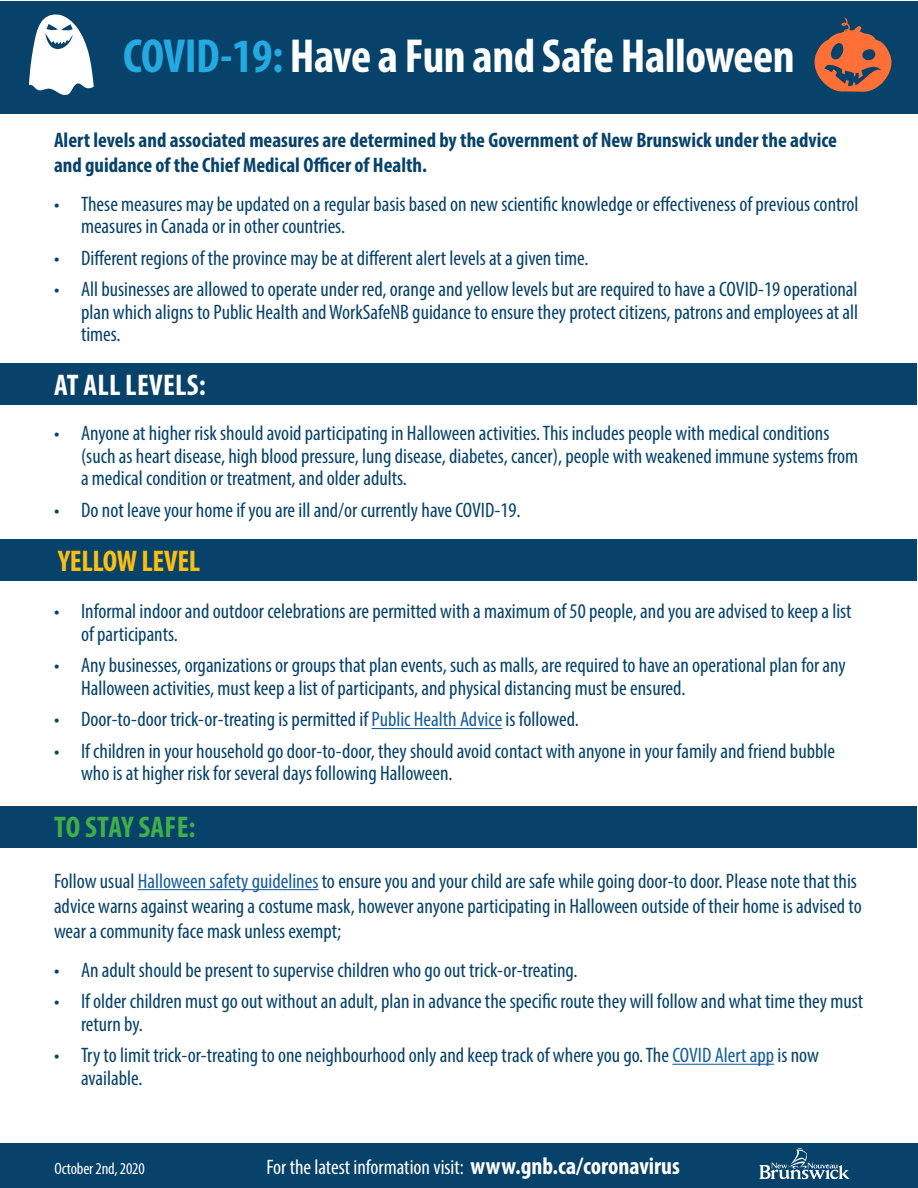
<style>
.page{position:relative;width:918px;height:1188px;background:#fff}
.page>*{position:absolute;margin:0;border:0;box-sizing:border-box;transform-origin:0 0}
.t1{font:700 condensed 48px "Myriad Pro";letter-spacing:-.01em;color:#fff}
.EN_Headers_2{font:700 condensed 30px "Myriad Pro";letter-spacing:.01em;color:#fff}
.EN_Headers_2-2{font:700 condensed 30px "Myriad Pro";letter-spacing:-.01em;color:#fdbe12}
.EN_Headers_2-3{font:700 condensed 30px "Myriad Pro";letter-spacing:.01em;color:#40ae49}
.t2{font:condensed 21px/22.5px "Myriad Pro";color:#07426a}
.t3{font:700 condensed 21px/25.2px "Myriad Pro";color:#07426a}
.t4{font:condensed 21px "Myriad Pro";color:#fff}
.t5{font:condensed 16.5px "Myriad Pro";letter-spacing:-.01em;color:#fff}
.s1{color:#24aae1}
.s2{color:#175d9e}
.s3{font-weight:700;font-size:24px}
</style>
<div class="page">
<div style="left:0;top:1143px;width:918px;height:45px;background:#07426a"></div>
<div style="left:1px;top:363px;width:916px;height:42px;background:#07426a"></div>
<div style="left:1px;top:1px;width:917px;height:112px;background:#07426a"></div>
<div style="left:1px;top:539px;width:916px;height:42px;background:#07426a"></div>
<div style="left:1px;top:806px;width:916px;height:42px;background:#07426a"></div>
<hr style="left:372px;top:728px;width:130px;height:1px;background:#175d9e">
<hr style="left:138px;top:889px;width:181px;height:1px;background:#175d9e">
<hr style="left:672px;top:1064px;width:102px;height:1px;background:#175d9e">
<svg style="left:814px;top:18px;width:78px;height:74px"></svg>
<svg style="left:29px;top:14px;width:65px;height:81px"></svg>
<p class="t1" style="left:123px;top:26px;width:673px"><span class="s1">COVID-19:</span> Have a Fun and Safe Halloween</p>
<p class="t3" style="left:54px;top:127px;width:785px">Alert levels and associated measures are determined by the Government of New Brunswick under the advice and guidance of the Chief Medical Officer of Health.</p>
<p class="t2" style="left:81px;top:192px;width:779px;text-indent:-27px">• These measures may be updated on a regular basis based on new scientific knowledge or effectiveness of previous control measures in Canada or in other countries.</p>
<p class="t2" style="left:54px;top:246px;width:536px">• Different regions of the province may be at different alert levels at a given time.</p>
<p class="t2" style="left:81px;top:278px;width:779px;text-align:justify;text-indent:-27px">• All businesses are allowed to operate under red, orange and yellow levels but are required to have a COVID-19 operational plan which aligns to Public Health and WorkSafeNB guidance to ensure they protect citizens, patrons and employees at all times.</p>
<p class="EN_Headers_2" style="left:54px;top:367px;width:153px">AT ALL LEVELS:</p>
<p class="t2" style="left:81px;top:422px;width:779px;text-indent:-27px">• Anyone at higher risk should avoid participating in Halloween activities. This includes people with medical conditions (such as heart disease, high blood pressure, lung disease, diabetes, cancer), people with weakened immune systems from a medical condition or treatment, and older adults.</p>
<p class="t2" style="left:54px;top:498px;width:468px">• Do not leave your home if you are ill and/or currently have COVID-19.</p>
<p class="EN_Headers_2-2" style="left:58px;top:542px;width:144px">YELLOW LEVEL</p>
<p class="t2" style="left:81px;top:600px;width:772px;text-indent:-27px">• Informal indoor and outdoor celebrations are permitted with a maximum of 50 people, and you are advised to keep a list of participants.</p>
<p class="t2" style="left:81px;top:654px;width:766px;text-indent:-27px">• Any businesses, organizations or groups that plan events, such as malls, are required to have an operational plan for any<br>Halloween activities, must keep a list of participants, and physical distancing must be ensured.</p>
<p class="t2" style="left:54px;top:708px;width:526px">• Door-to-door trick-or-treating is permitted if <span class="s2">Public Health Advice</span> is followed.</p>
<p class="t2" style="left:81px;top:740px;width:756px;text-indent:-27px">• If children in your household go door-to-door, they should avoid contact with anyone in your family and friend bubble who is at higher risk for several days following Halloween.</p>
<p class="EN_Headers_2-3" style="left:54px;top:808px;width:143px">TO STAY SAFE:</p>
<p class="t2" style="left:54px;top:868px;width:809px;line-height:25.2px">Follow usual <span class="s2">Halloween safety guidelines</span> to ensure you and your child are safe while going door-to door. Please note that this advice warns against wearing a costume mask, however anyone participating in Halloween outside of their home is advised to wear a community face mask unless exempt;</p>
<p class="t2" style="left:54px;top:958px;width:525px">• An adult should be present to supervise children who go out trick-or-treating.</p>
<p class="t2" style="left:81px;top:990px;width:784px;text-indent:-27px">• If older children must go out without an adult, plan in advance the specific route they will follow and what time they must return by.</p>
<p class="t2" style="left:81px;top:1044px;width:740px;text-indent:-27px">• Try to limit trick-or-treating to one neighbourhood only and keep track of where you go. The <span class="s2">COVID Alert app</span> is now available.</p>
<p class="t5" style="left:55px;top:1158px;width:92px">October 2nd, 2020</p>
<p class="t4" style="left:266px;top:1154px;width:415px">For the latest information visit: <span class="s3">www.gnb.ca/coronavirus</span></p>
</div>
